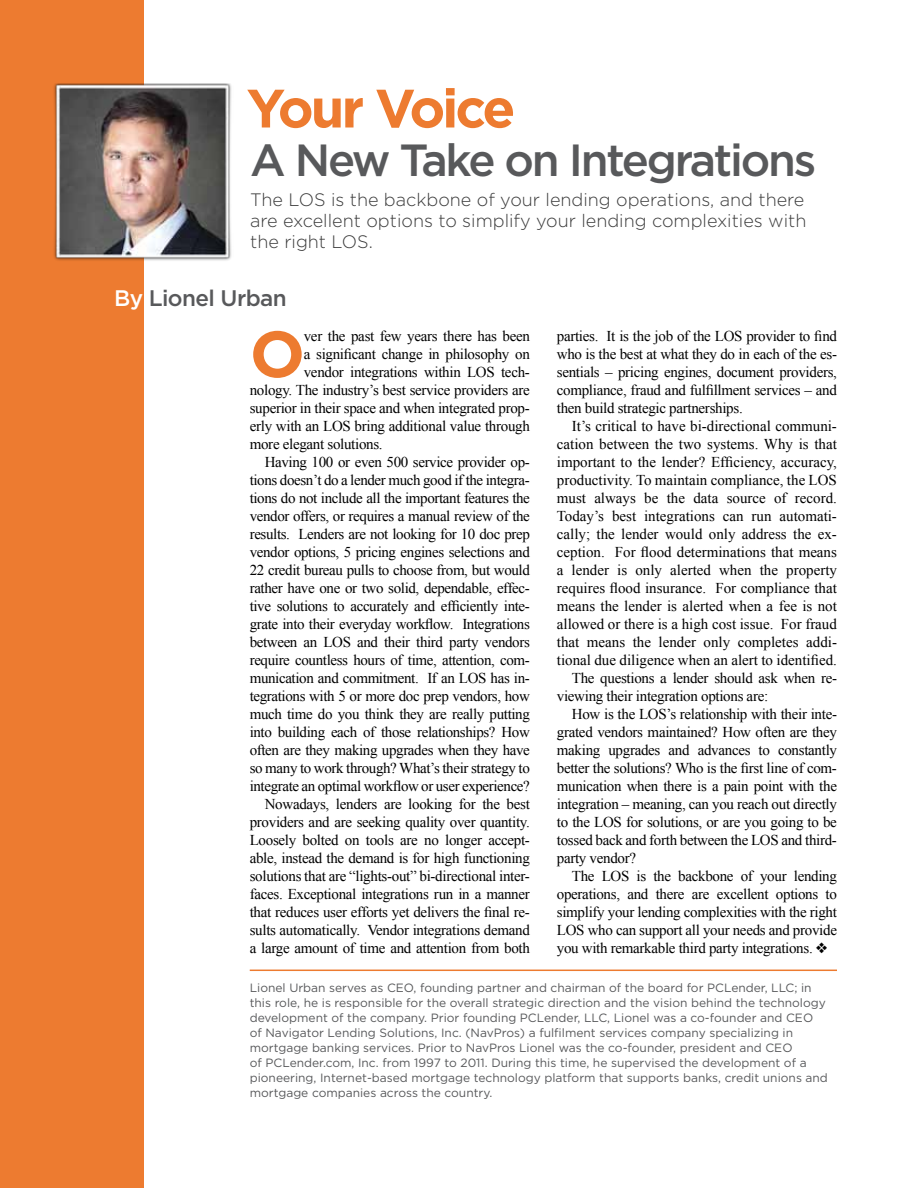
<style>
.page{position:relative;width:918px;height:1188px;background:#fff}
.page>*{position:absolute;margin:0;border:0;box-sizing:border-box;transform-origin:0 0}
.t1{font:700 65.1px "Gotham";color:#ed7b30}
.t2{font:700 54px "Gotham";letter-spacing:-.06em;color:#ed7b30}
.t3{font:500 45px "Gotham";letter-spacing:-.05em;color:#58595b}
.t4{font:500 22.5px "Gotham";letter-spacing:-.025em;color:#58595b}
.t5{font:300 18px/21px "Gotham";color:#3b3b3b;text-align:justify}
.t6{font:15px/18px "Times New Roman";letter-spacing:-.02em;color:#000;text-align:justify}
.t7{font:15px "Times New Roman";color:#000}
.t8{font:12px/15px "Gotham";color:#58595b}
.s1{color:#fff}
</style>
<div class="page">
<div style="left:0;top:0;width:144px;height:1188px;background:#ed7b30"></div>
<hr style="left:250px;top:970px;width:587px;height:1px;background:#ed7b30">
<img style="left:54px;top:84px;width:178px;height:177px">
<h2 class="t2" style="left:247px;top:73px;width:270px">Your Voice</h2>
<h3 class="t3" style="left:250px;top:131px;width:568px">A New Take on Integrations</h3>
<p class="t5" style="left:250px;top:189px;width:558px">The LOS is the backbone of your lending operations, and there are excellent options to simplify your lending complexities with the right LOS.</p>
<h3 class="t4" style="left:114px;top:283px;width:174px"><span class="s1">By</span> Lionel Urban</h3>
<h1 class="t1" style="left:250px;top:311px;width:57px">O</h1>
<p class="t6" style="left:304px;top:327px;width:228px">ver the past few years there has been</p>
<p class="t6" style="left:304px;top:345px;width:228px">a significant change in philosophy on</p>
<p class="t6" style="left:304px;top:363px;width:228px">vendor integrations within LOS tech-</p>
<p class="t6" style="left:250px;top:381px;width:282px">nology. The industry’s best service providers are</p>
<p class="t6" style="left:250px;top:399px;width:282px">superior in their space and when integrated prop-</p>
<p class="t6" style="left:250px;top:417px;width:282px">erly with an LOS bring additional value through</p>
<p class="t6" style="left:250px;top:435px;width:134px">more elegant solutions.</p>
<p class="t6" style="left:265px;top:453px;width:267px">Having 100 or even 500 service provider op-</p>
<p class="t6" style="left:250px;top:471px;width:282px">tions doesn’t do a lender much good if the integra-</p>
<p class="t6" style="left:250px;top:489px;width:282px">tions do not include all the important features the</p>
<p class="t6" style="left:250px;top:507px;width:282px">vendor offers, or requires a manual review of the</p>
<p class="t6" style="left:250px;top:525px;width:282px">results. Lenders are not looking for 10 doc prep</p>
<p class="t6" style="left:250px;top:543px;width:282px">vendor options, 5 pricing engines selections and</p>
<p class="t6" style="left:250px;top:561px;width:282px">22 credit bureau pulls to choose from, but would</p>
<p class="t6" style="left:250px;top:579px;width:282px">rather have one or two solid, dependable, effec-</p>
<p class="t6" style="left:250px;top:597px;width:282px">tive solutions to accurately and efficiently inte-</p>
<p class="t6" style="left:250px;top:615px;width:282px">grate into their everyday workflow. Integrations</p>
<p class="t6" style="left:250px;top:633px;width:282px">between an LOS and their third party vendors</p>
<p class="t6" style="left:250px;top:651px;width:282px">require countless hours of time, attention, com-</p>
<p class="t6" style="left:250px;top:669px;width:282px">munication and commitment. If an LOS has in-</p>
<p class="t6" style="left:250px;top:687px;width:282px">tegrations with 5 or more doc prep vendors, how</p>
<p class="t6" style="left:250px;top:705px;width:282px">much time do you think they are really putting</p>
<p class="t6" style="left:250px;top:723px;width:282px">into building each of those relationships? How</p>
<p class="t6" style="left:250px;top:741px;width:282px">often are they making upgrades when they have</p>
<p class="t6" style="left:250px;top:759px;width:282px">so many to work through? What’s their strategy to</p>
<p class="t6" style="left:250px;top:777px;width:282px">integrate an optimal workflow or user experience?</p>
<p class="t6" style="left:265px;top:795px;width:267px">Nowadays, lenders are looking for the best</p>
<p class="t6" style="left:250px;top:813px;width:282px">providers and are seeking quality over quantity.</p>
<p class="t6" style="left:250px;top:831px;width:282px">Loosely bolted on tools are no longer accept-</p>
<p class="t6" style="left:250px;top:849px;width:282px">able, instead the demand is for high functioning</p>
<p class="t6" style="left:250px;top:867px;width:282px">solutions that are “lights-out” bi-directional inter-</p>
<p class="t6" style="left:250px;top:885px;width:282px">faces. Exceptional integrations run in a manner</p>
<p class="t6" style="left:250px;top:903px;width:282px">that reduces user efforts yet delivers the final re-</p>
<p class="t6" style="left:250px;top:921px;width:282px">sults automatically. Vendor integrations demand</p>
<p class="t6" style="left:250px;top:939px;width:282px">a large amount of time and attention from both</p>
<p class="t6" style="left:557px;top:327px;width:282px">parties. It is the job of the LOS provider to find who is the best at what they do in each of the es&shy;sentials – pricing engines, document providers, compliance, fraud and fulfillment services – and then build strategic partnerships.</p>
<p class="t7" style="left:572px;top:416px;width:267px">It’s critical to have bi-directional communi-</p>
<p class="t7" style="left:557px;top:434px;width:282px">cation between the two systems. Why is that</p>
<p class="t7" style="left:557px;top:452px;width:282px">important to the lender? Efficiency, accuracy,</p>
<p class="t7" style="left:557px;top:470px;width:282px">productivity. To maintain compliance, the LOS</p>
<p class="t7" style="left:557px;top:488px;width:282px">must always be the data source of record.</p>
<p class="t7" style="left:557px;top:506px;width:282px">Today’s best integrations can run automati-</p>
<p class="t7" style="left:557px;top:524px;width:282px">cally; the lender would only address the ex-</p>
<p class="t7" style="left:557px;top:542px;width:282px">ception. For flood determinations that means</p>
<p class="t7" style="left:557px;top:560px;width:282px">a lender is only alerted when the property</p>
<p class="t7" style="left:557px;top:578px;width:282px">requires flood insurance. For compliance that</p>
<p class="t7" style="left:557px;top:596px;width:282px">means the lender is alerted when a fee is not</p>
<p class="t7" style="left:557px;top:614px;width:282px">allowed or there is a high cost issue. For fraud</p>
<p class="t7" style="left:557px;top:632px;width:282px">that means the lender only completes addi-</p>
<p class="t7" style="left:557px;top:650px;width:282px">tional due diligence when an alert to identified.</p>
<p class="t6" style="left:572px;top:669px;width:267px">The questions a lender should ask when re-</p>
<p class="t6" style="left:557px;top:687px;width:213px">viewing their integration options are:</p>
<p class="t6" style="left:572px;top:705px;width:267px">How is the LOS’s relationship with their inte-</p>
<p class="t6" style="left:557px;top:723px;width:282px">grated vendors maintained? How often are they</p>
<p class="t6" style="left:557px;top:741px;width:282px">making upgrades and advances to constantly</p>
<p class="t6" style="left:557px;top:759px;width:282px">better the solutions? Who is the first line of com-</p>
<p class="t6" style="left:557px;top:777px;width:282px">munication when there is a pain point with the</p>
<p class="t6" style="left:557px;top:795px;width:282px">integration – meaning, can you reach out directly</p>
<p class="t6" style="left:557px;top:813px;width:282px">to the LOS for solutions, or are you going to be</p>
<p class="t6" style="left:557px;top:831px;width:282px">tossed back and forth between the LOS and third-</p>
<p class="t6" style="left:557px;top:849px;width:81px">party vendor?</p>
<p class="t6" style="left:572px;top:867px;width:267px">The LOS is the backbone of your lending</p>
<p class="t6" style="left:557px;top:885px;width:282px">operations, and there are excellent options to</p>
<p class="t6" style="left:557px;top:903px;width:282px">simplify your lending complexities with the right</p>
<p class="t6" style="left:557px;top:921px;width:282px">LOS who can support all your needs and provide</p>
<p class="t6" style="left:557px;top:939px;width:272px">you with remarkable third party integrations. ❖</p>
<p class="t8" style="left:250px;top:980px;width:580px">Lionel Urban serves as CEO, founding partner and chairman of the board for PCLender, LLC; in this role, he is responsible for the overall strategic direction and the vision behind the technology development of the company. Prior founding PCLender, LLC, Lionel was a co-founder and CEO of Navigator Lending Solutions, Inc. (NavPros) a fulfilment services company specializing in mortgage banking services. Prior to NavPros Lionel was the co-founder, president and CEO<br>of PCLender.com, Inc. from 1997 to 2011. During this time, he supervised the development of a pioneering, Internet-based mortgage technology platform that supports banks, credit unions and mortgage companies across the country.</p>
</div>
